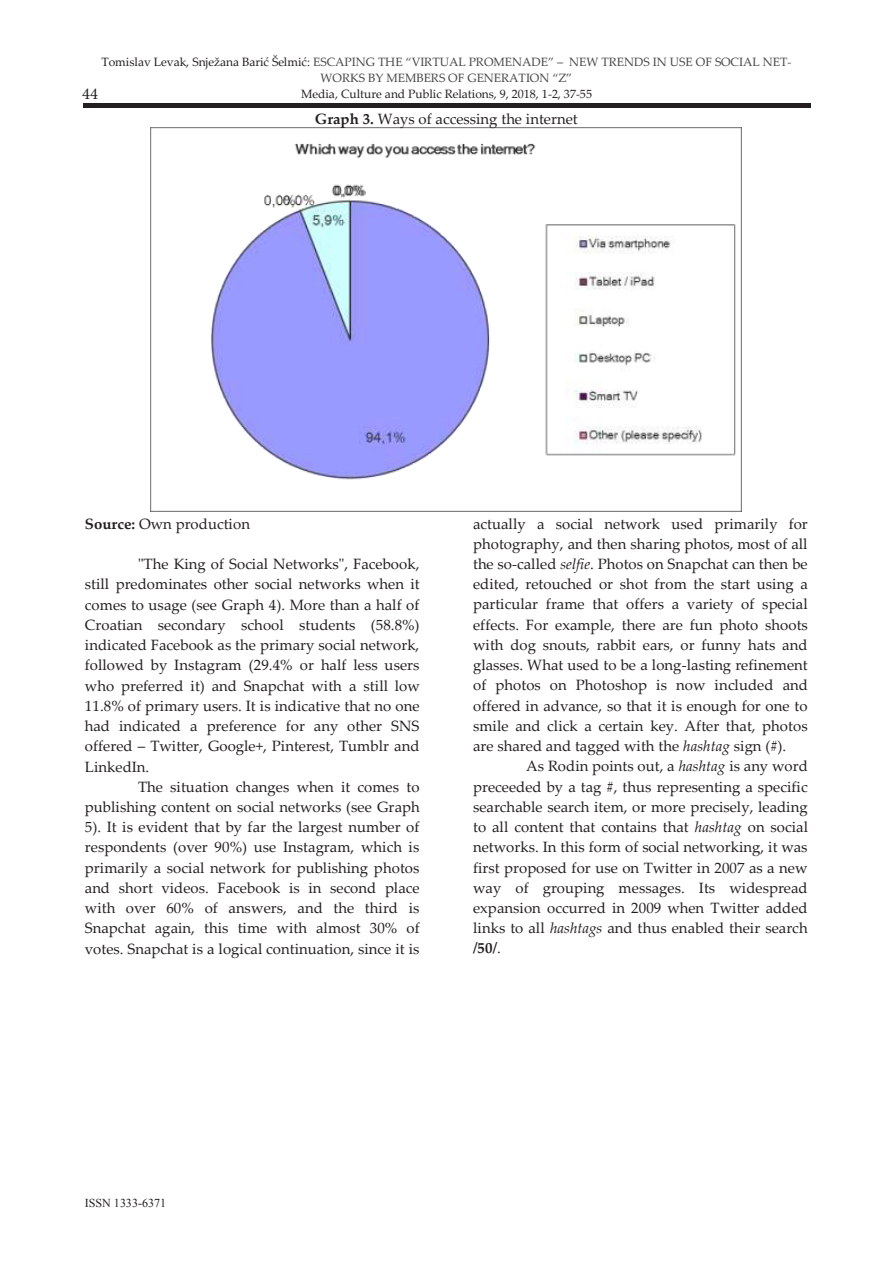
<style>
.page{position:relative;width:893px;height:1263px;background:#fff}
.page>*{position:absolute;margin:0;border:0;box-sizing:border-box;transform-origin:0 0}
.t1{font:16.5px "Minion Pro";color:#231f20}
.t2{font:15px/20.2px "Palatino Linotype";color:#231f20;text-align:justify}
.t3{font:12px/16.2px "Palatino Linotype";color:#474849;text-align:center}
.t4{font:12px "Palatino Linotype";color:#231f20}
.t5{font:12px "Times New Roman";letter-spacing:-.005em;color:#231f20}
.s1{color:#231f20}
.s2{font-weight:700}
.s3{font-style:italic}
</style>
<div class="page">
<hr style="left:83px;top:107px;width:727px;height:1px;background:#231f20">
<hr style="left:83px;top:104px;width:727px;height:2px;background:#231f20">
<img style="left:151px;top:128px;width:590px;height:384px">
<p class="t3" style="left:101px;top:53px;width:692px"><span class="s1">Tomislav Levak, Snježana Barić Šelmić:</span> ESCAPING THE “VIRTUAL PROMENADE” – NEW TRENDS IN USE OF SOCIAL NET-<br>WORKS BY MEMBERS OF GENERATION “Z”</p>
<p class="t4" style="left:301px;top:86px;width:293px">Media, Culture and Public Relations, 9, 2018, 1-2, 37-55</p>
<p class="t1" style="left:82px;top:83px;width:17px">44</p>
<p class="t2" style="left:315px;top:108px;width:264px"><span class="s2">Graph 3.</span> Ways of accessing the internet</p>
<p class="t2" style="left:85px;top:513px;width:167px"><span class="s2">Source:</span> Own production</p>
<p class="t2" style="left:85px;top:553px;width:337px;text-indent:53px">"The King of Social Networks", Facebook, still predominates other social networks when it comes to usage (see Graph 4). More than a half of Croatian secondary school students (58.8%) indicated Facebook as the primary social network, followed by Instagram (29.4% or half less users who preferred it) and Snapchat with a still low 11.8% of primary users. It is indicative that no one had indicated a preference for any other SNS offered – Twitter, Google+, Pinterest, Tumblr and LinkedIn.</p>
<p class="t2" style="left:85px;top:776px;width:336px;text-indent:53px">The situation changes when it comes to publishing content on social networks (see Graph 5). It is evident that by far the largest number of respondents (over 90%) use Instagram, which is primarily a social network for publishing photos and short videos. Facebook is in second place with over 60% of answers, and the third is Snapchat again, this time with almost 30% of votes. Snapchat is a logical continuation, since it is</p>
<p class="t2" style="left:473px;top:513px;width:336px">actually a social network used primarily for photography, and then sharing photos, most of all the so-called <span class="s3">selfie</span>. Photos on Snapchat can then be edited, retouched or shot from the start using a particular frame that offers a variety of special effects. For example, there are fun photo shoots with dog snouts, rabbit ears, or funny hats and glasses. What used to be a long-lasting refinement of photos on Photoshop is now included and offered in advance, so that it is enough for one to smile and click a certain key. After that, photos are shared and tagged with the <span class="s3">hashtag</span> sign (#).</p>
<p class="t2" style="left:473px;top:756px;width:336px;text-indent:53px">As Rodin points out, a <span class="s3">hashtag</span> is any word preceeded by a tag #, thus representing a specific searchable search item, or more precisely, leading to all content that contains that <span class="s3">hashtag</span> on social networks. In this form of social networking, it was first proposed for use on Twitter in 2007 as a new way of grouping messages. Its widespread expansion occurred in 2009 when Twitter added links to all <span class="s3">hashtags</span> and thus enabled their search <span class="s2">/50/</span>.</p>
<p class="t5" style="left:85px;top:1195px;width:83px">ISSN 1333-6371</p>
</div>
